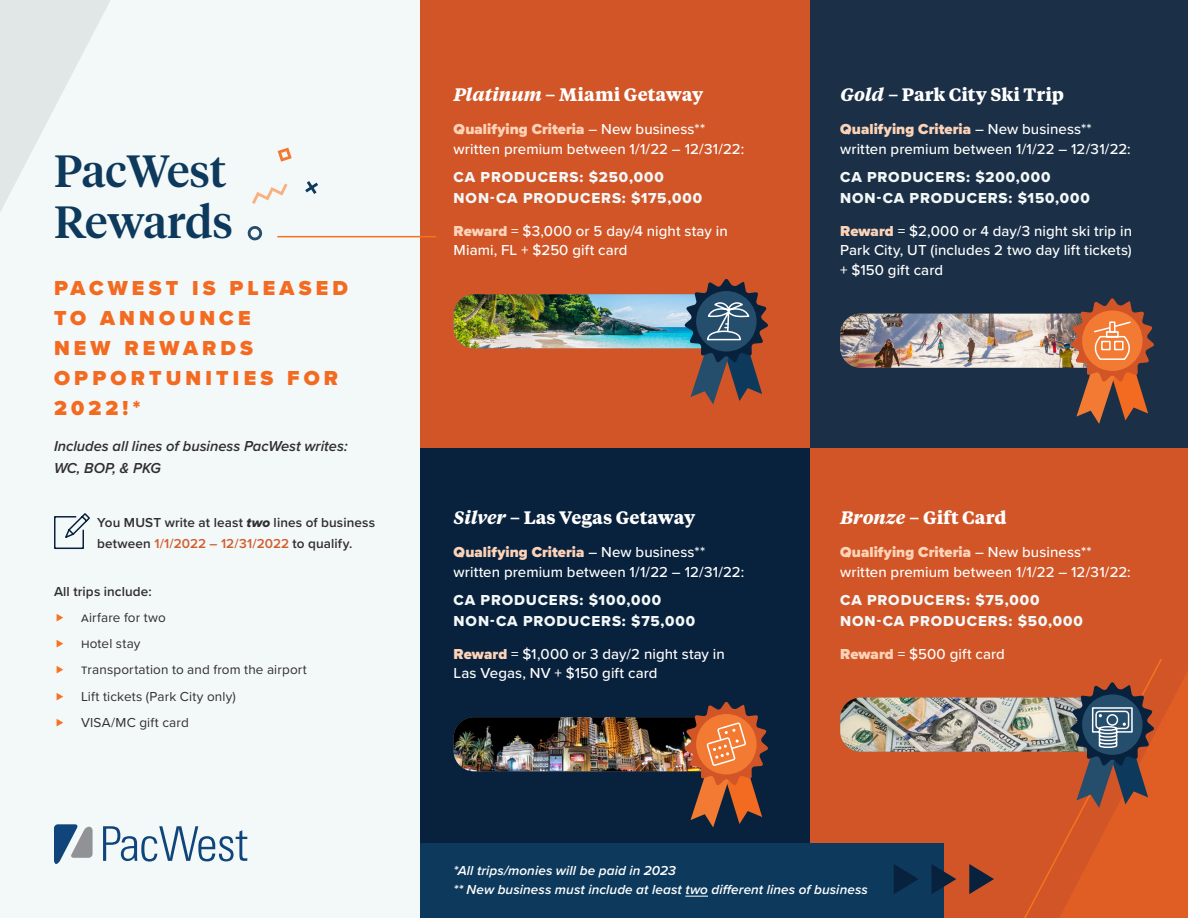
<style>
.page{position:relative;width:1188px;height:918px;background:#f3f8f8}
.page>*{position:absolute;margin:0;border:0;box-sizing:border-box;transform-origin:0 0}
.Headline_1{font:500 45px/51px "Tiempos Headline";letter-spacing:-.005em;color:#0d395c}
.Headline_1-2{font:900 21px/30px "Proxima Nova";letter-spacing:.2em;color:#f36a21}
.Body_Header{font:700 18px "Tiempos Text";color:#fff}
.Body{font:500 15px/19.5px "Proxima Nova";letter-spacing:.005em;color:#fff}
.Body-2{font:15px/21px "Proxima Nova Extrabld";letter-spacing:.06em;color:#f3f8f8}
.Headline_1-3{font:italic 600 15px/22.5px "Proxima Nova";color:#312f30}
.t1{font:13.5px "Proxima Nova";letter-spacing:.015em;color:#312f30}
.Body-3{font:italic 600 13.5px "Proxima Nova";letter-spacing:.01em;color:#fff}
.Body-4{font:600 13.5px/21px "Proxima Nova";letter-spacing:.01em;color:#312f30}
.s1{font-family:"Proxima Nova Extrabld It";font-weight:400}
.s2{color:#d35d2e}
.s3{font-style:italic}
.s4{font-weight:900;color:#fdd3b8}
</style>
<div class="page">
<svg style="left:0;top:0;width:110px;height:212px"></svg>
<div style="left:420px;top:447px;width:391px;height:471px;background:#08213c"></div>
<div style="left:420px;top:0;width:391px;height:447px;background:#d15527"></div>
<div style="left:811px;top:447px;width:377px;height:471px;background:#d15527"></div>
<div style="left:811px;top:0;width:377px;height:447px;background:#1b3047"></div>
<svg style="left:54px;top:513px;width:36px;height:36px"></svg>
<img style="left:840px;top:298px;width:314px;height:126px">
<img style="left:454px;top:279px;width:314px;height:125px">
<img style="left:454px;top:702px;width:314px;height:125px">
<div style="left:421px;top:843px;width:523px;height:75px;background:#0d395c"></div>
<svg style="left:685px;top:896px;width:23px;height:1px"></svg>
<svg style="left:840px;top:659px;width:348px;height:259px"></svg>
<svg style="left:278px;top:148px;width:14px;height:14px"></svg>
<svg style="left:247px;top:226px;width:16px;height:15px"></svg>
<svg style="left:252px;top:184px;width:36px;height:20px"></svg>
<svg style="left:305px;top:181px;width:13px;height:13px"></svg>
<hr style="left:278px;top:236px;width:158px;height:1px;background:#f8721e">
<svg style="left:103px;top:826px;width:144px;height:36px"></svg>
<svg style="left:54px;top:824px;width:39px;height:40px"></svg>
<p class="Headline_1" style="left:54px;top:143px;width:180px">PacWest<br>Rewards</p>
<p class="Headline_1-2" style="left:54px;top:273px;width:295px">PACWEST IS PLEASED<br>TO ANNOUNCE<br>NEW REWARDS<br>OPPORTUNITIES FOR<br>2022!*</p>
<p class="Headline_1-3" style="left:54px;top:434px;width:295px">Includes all lines of business PacWest writes:<br>WC, BOP, &amp; PKG</p>
<p class="Body-4" style="left:97px;top:511px;width:279px">You MUST write at least <span class="s1">two</span> lines of business between <span class="s2">1/1/2022 – 12/31/2022</span> to qualify.</p>
<p class="Body-4" style="left:54px;top:580px;width:99px">All trips include:</p>
<p class="t1" style="left:81px;top:607px;width:86px">Airfare for two</p>
<p class="t1" style="left:81px;top:634px;width:61px">Hotel stay</p>
<p class="t1" style="left:81px;top:660px;width:227px">Transportation to and from the airport</p>
<p class="t1" style="left:81px;top:686px;width:156px">Lift tickets (Park City only)</p>
<p class="t1" style="left:81px;top:712px;width:109px">VISA/MC gift card</p>
<p class="Body_Header" style="left:454px;top:82px;width:251px"><span class="s3">Platinum</span> – Miami Getaway</p>
<p class="Body" style="left:454px;top:119px;width:292px"><span class="s4">Qualifying Criteria</span> – New business** written premium between 1/1/22 – 12/31/22:</p>
<p class="Body-2" style="left:454px;top:166px;width:250px">CA PRODUCERS: $250,000<br>NON-CA PRODUCERS: $175,000</p>
<p class="Body" style="left:454px;top:220px;width:276px"><span class="s4">Reward</span> = $3,000 or 5 day/4 night stay in<br>Miami, FL + $250 gift card</p>
<p class="Body_Header" style="left:454px;top:505px;width:243px"><span class="s3">Silver</span> – Las Vegas Getaway</p>
<p class="Body" style="left:454px;top:542px;width:292px"><span class="s4">Qualifying Criteria</span> – New business** written premium between 1/1/22 – 12/31/22:</p>
<p class="Body-2" style="left:454px;top:589px;width:243px">CA PRODUCERS: $100,000<br>NON-CA PRODUCERS: $75,000</p>
<p class="Body" style="left:454px;top:643px;width:273px"><span class="s4">Reward</span> = $1,000 or 3 day/2 night stay in<br>Las Vegas, NV + $150 gift card</p>
<p class="Body_Header" style="left:840px;top:82px;width:225px"><span class="s3">Gold</span> – Park City Ski Trip</p>
<p class="Body" style="left:840px;top:119px;width:292px"><span class="s4">Qualifying Criteria</span> – New business** written premium between 1/1/22 – 12/31/22:</p>
<p class="Body-2" style="left:840px;top:166px;width:251px">CA PRODUCERS: $200,000<br>NON-CA PRODUCERS: $150,000</p>
<p class="Body" style="left:840px;top:220px;width:293px;text-align:justify"><span class="s4">Reward</span> = $2,000 or 4 day/3 night ski trip in Park City, UT (includes 2 two day lift tickets) + $150 gift card</p>
<p class="Body_Header" style="left:840px;top:505px;width:168px"><span class="s3">Bronze</span> – Gift Card</p>
<p class="Body" style="left:840px;top:542px;width:292px"><span class="s4">Qualifying Criteria</span> – New business** written premium between 1/1/22 – 12/31/22:</p>
<p class="Body-2" style="left:840px;top:589px;width:201px">CA PRODUCERS: $75,000</p>
<p class="Body-2" style="left:840px;top:610px;width:244px">NON-CA PRODUCERS: $50,000</p>
<p class="Body" style="left:840px;top:643px;width:166px"><span class="s4">Reward</span> = $500 gift card</p>
<p class="Body-3" style="left:454px;top:860px;width:224px">*All trips/monies will be paid in 2023</p>
<p class="Body-3" style="left:454px;top:880px;width:416px">** New business must include at least two different lines of business</p>
</div>
